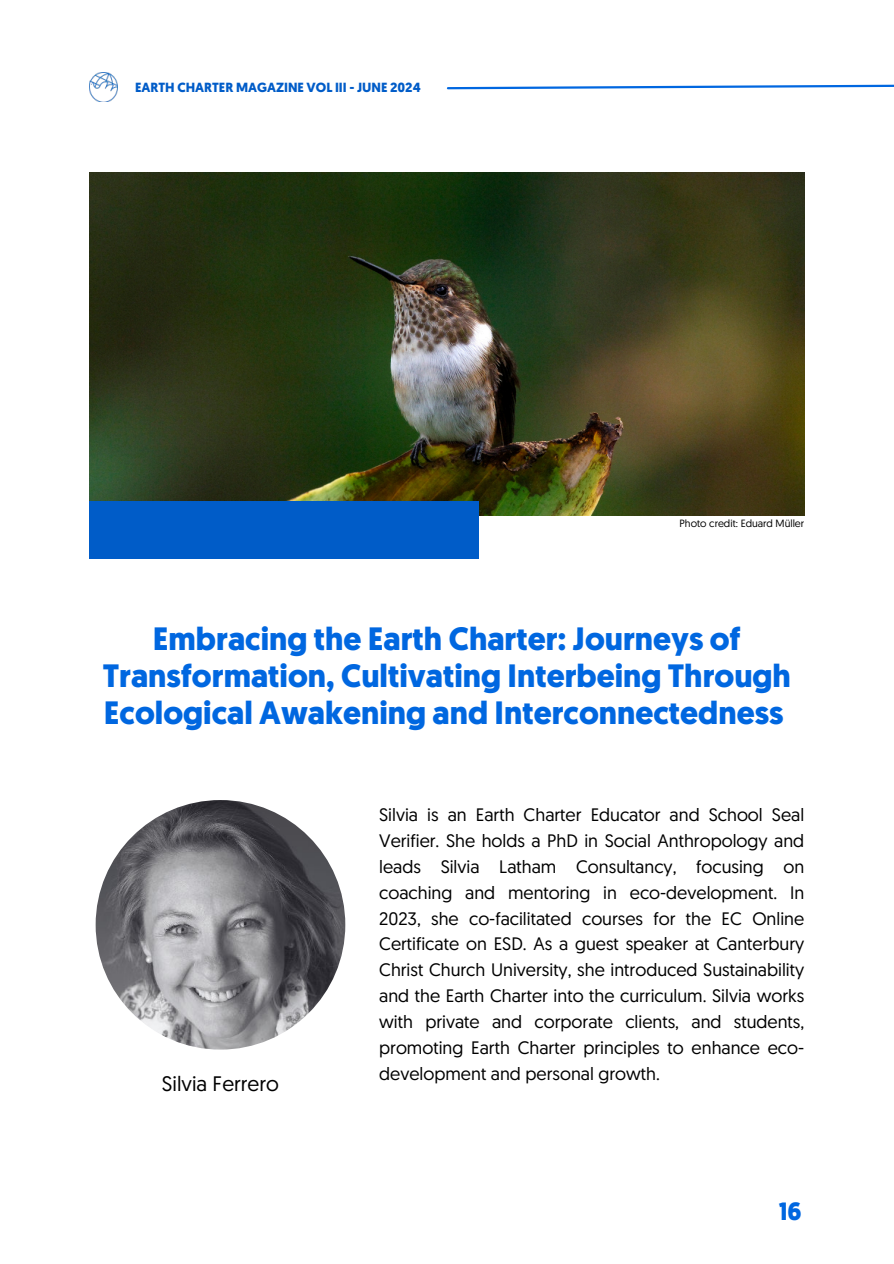
<style>
.page{position:relative;width:894px;height:1264px;background:#fff}
.page>*{position:absolute;margin:0;border:0;box-sizing:border-box;transform-origin:0 0}
.t1{font:700 32.25px/37.2px "Geomanist";color:#0067e0;text-align:center}
.t2{font:700 24.9px "Geomanist";color:#0067e0}
.t3{font:21px "Geomanist";color:#000}
.t4{font:18px/25.8px "Geomanist";color:#000;text-align:justify}
.t5{font:700 13.2px "Geomanist";color:#005cc8}
.t6{font:10.5px "Geomanist";color:#000}
</style>
<div class="page">
<img style="left:96px;top:800px;width:249px;height:249px;border-radius:50%">
<img style="left:89px;top:73px;width:29px;height:28px">
<svg style="left:446px;top:84px;width:447px;height:6px"></svg>
<img style="left:89px;top:172px;width:715px;height:344px">
<div style="left:89px;top:502px;width:390px;height:57px;background:#005cc8"></div>
<p class="t5" style="left:135px;top:78px;width:287px">EARTH CHARTER MAGAZINE VOL III - JUNE 2024</p>
<p class="t6" style="left:679px;top:517px;width:126px">Photo credit: Eduard Müller</p>
<h1 class="t1" style="left:103px;top:620px;width:689px">Embracing the Earth Charter: Journeys of<br>Transformation, Cultivating Interbeing Through<br>Ecological Awakening and Interconnectedness</h1>
<p class="t3" style="left:162px;top:1069px;width:118px">Silvia Ferrero</p>
<p class="t4" style="left:379px;top:801px;width:426px">Silvia is an Earth Charter Educator and School Seal Verifier. She holds a PhD in Social Anthropology and leads Silvia Latham Consultancy, focusing on coaching and mentoring in eco-development. In 2023, she co-facilitated courses for the EC Online Certificate on ESD. As a guest speaker at Canterbury Christ Church University, she introduced Sustainability and the Earth Charter into the curriculum. Silvia works with private and corporate clients, and students, promoting Earth Charter principles to enhance eco&shy;development and personal growth.</p>
<h2 class="t2" style="left:778px;top:1195px;width:25px">16</h2>
</div>
